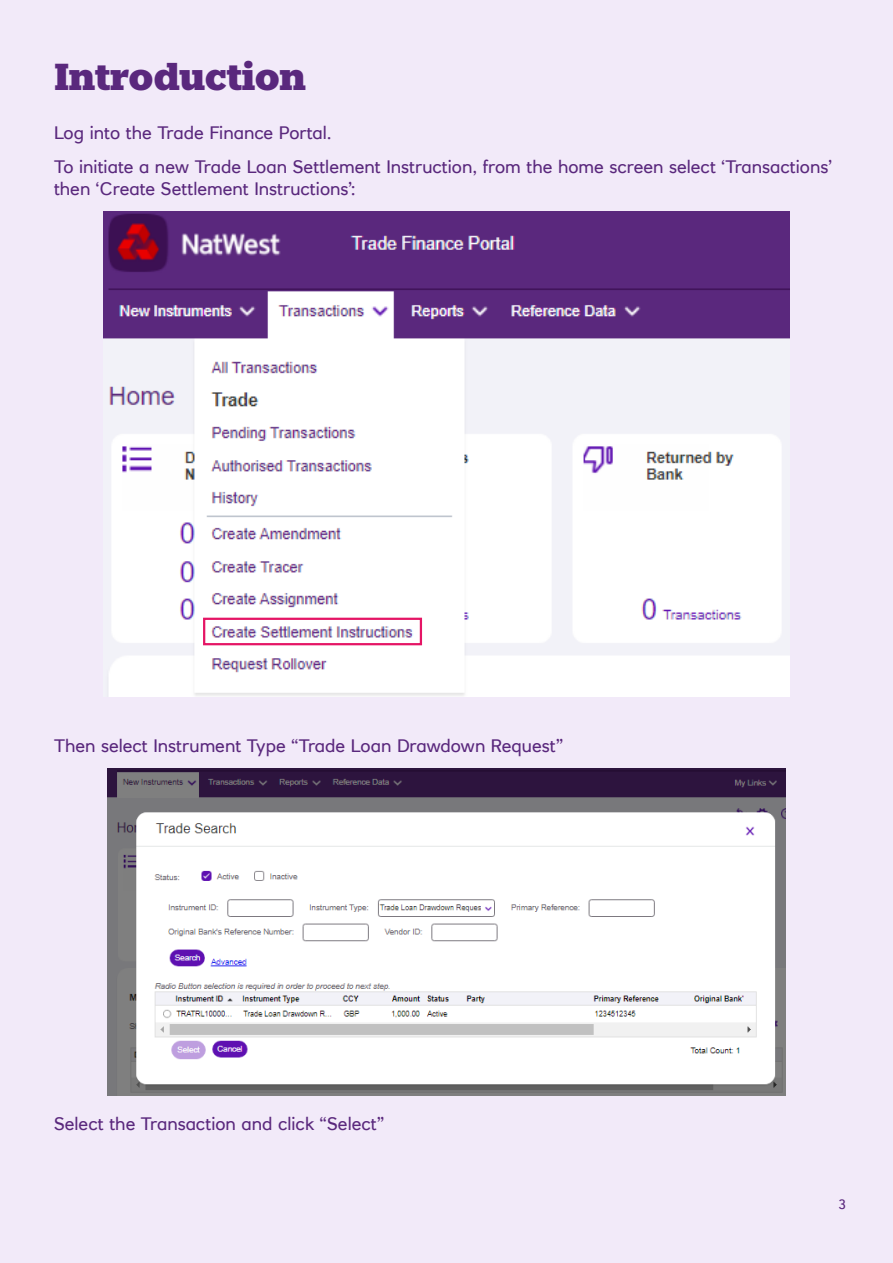
<style>
.page{position:relative;width:893px;height:1263px;background:#f2eaf9}
.page>*{position:absolute;margin:0;border:0;box-sizing:border-box;transform-origin:0 0}
.t1{font:900 37.5px "Knile";letter-spacing:-.02em;color:#5a287d}
.t2{font:18px/21.6px "RN House Sans";color:#5a287d}
.t3{font:13.5px "RN House Sans";color:#5a287d}
</style>
<div class="page">
<img style="left:104px;top:211px;width:685px;height:485px">
<img style="left:108px;top:768px;width:677px;height:327px">
<div style="left:203px;top:618px;width:219px;height:27px;border:2px solid #e51565"></div>
<p class="t1" style="left:54px;top:53px;width:254px">Introduction</p>
<p class="t2" style="left:54px;top:122px;width:279px">Log into the Trade Finance Portal.</p>
<p class="t2" style="left:54px;top:156px;width:780px">To initiate a new Trade Loan Settlement Instruction, from the home screen select ‘Transactions’ then ‘Create Settlement Instructions’:</p>
<p class="t2" style="left:54px;top:735px;width:511px">Then select Instrument Type “Trade Loan Drawdown Request”</p>
<p class="t2" style="left:54px;top:1112px;width:332px">Select the Transaction and click “Select”</p>
<p class="t3" style="left:839px;top:1196px;width:9px">3</p>
</div>
